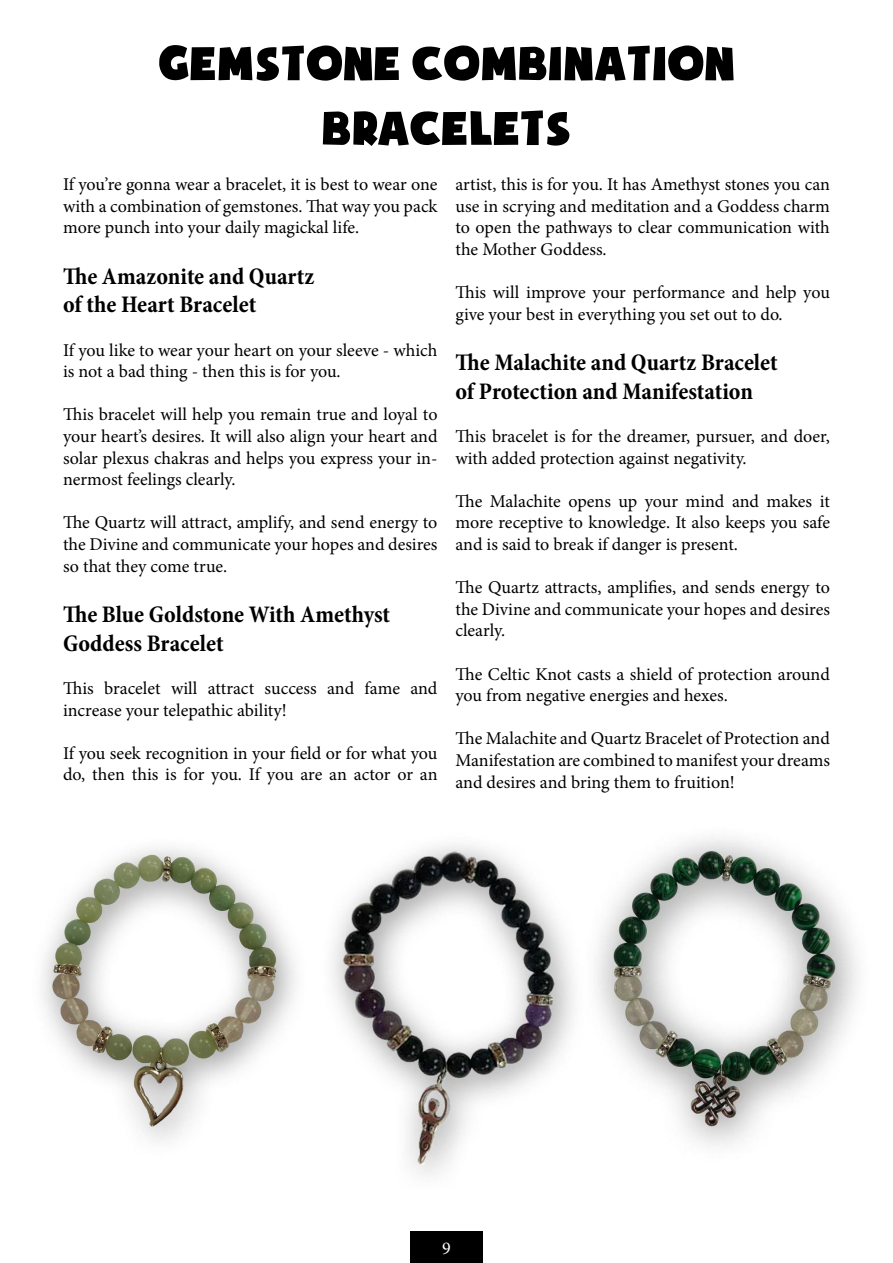
<style>
.page{position:relative;width:893px;height:1263px;background:#fff}
.page>*{position:absolute;margin:0;border:0;box-sizing:border-box;transform-origin:0 0}
.t1{font:54px/64.8px "Soupof Justice";color:#000;text-align:center}
.t2{font:700 condensed 24px/28.8px "Minion Pro";color:#000}
.t3{font:18px/21.6px "Minion Pro";letter-spacing:-.005em;color:#000;text-align:justify}
.t4{font:18px "Minion Pro";color:#fff}
</style>
<div class="page">
<img style="left:331px;top:844px;width:243px;height:332px">
<img style="left:42px;top:848px;width:254px;height:294px">
<img style="left:596px;top:837px;width:262px;height:309px">
<div style="left:410px;top:1231px;width:72px;height:32px;background:#000"></div>
<h1 class="t1" style="left:158px;top:31px;width:579px">GEMSTONE COMBINATION<br>BRACELETS</h1>
<p class="t3" style="left:63px;top:173px;width:376px">If you’re gonna wear a bracelet, it is best to wear one with a combination of gemstones. That way you pack more punch into your daily magickal life.</p>
<h2 class="t2" style="left:63px;top:261px;width:253px">The Amazonite and Quartz of the Heart Bracelet</h2>
<p class="t3" style="left:63px;top:339px;width:376px">If you like to wear your heart on your sleeve - which is not a bad thing - then this is for you.</p>
<p class="t3" style="left:63px;top:404px;width:376px">This bracelet will help you remain true and loyal to your heart’s desires. It will also align your heart and solar plexus chakras and helps you express your in&shy;nermost feelings clearly.</p>
<p class="t3" style="left:63px;top:512px;width:376px">The Quartz will attract, amplify, and send energy to the Divine and communicate your hopes and desires so that they come true.</p>
<h2 class="t2" style="left:63px;top:600px;width:329px">The Blue Goldstone With Amethyst<br>Goddess Bracelet</h2>
<p class="t3" style="left:63px;top:677px;width:376px">This bracelet will attract success and fame and increase your telepathic ability!</p>
<p class="t3" style="left:63px;top:742px;width:376px">If you seek recognition in your field or for what you do, then this is for you. If you are an actor or an</p>
<p class="t3" style="left:455px;top:173px;width:376px">artist, this is for you. It has Amethyst stones you can use in scrying and meditation and a Goddess charm to open the pathways to clear communication with the Mother Goddess.</p>
<p class="t3" style="left:455px;top:281px;width:376px">This will improve your performance and help you give your best in everything you set out to do.</p>
<h2 class="t2" style="left:455px;top:348px;width:324px">The Malachite and Quartz Bracelet of Protection and Manifestation</h2>
<p class="t3" style="left:455px;top:425px;width:376px">This bracelet is for the dreamer, pursuer, and doer, with added protection against negativity.</p>
<p class="t3" style="left:455px;top:490px;width:376px">The Malachite opens up your mind and makes it more receptive to knowledge. It also keeps you safe and is said to break if danger is present.</p>
<p class="t3" style="left:455px;top:577px;width:376px">The Quartz attracts, amplifies, and sends energy to the Divine and communicate your hopes and desires clearly.</p>
<p class="t3" style="left:455px;top:663px;width:376px">The Celtic Knot casts a shield of protection around you from negative energies and hexes.</p>
<p class="t3" style="left:455px;top:728px;width:376px">The Malachite and Quartz Bracelet of Protection and Manifestation are combined to manifest your dreams and desires and bring them to fruition!</p>
<p class="t4" style="left:442px;top:1236px;width:10px">9</p>
</div>
